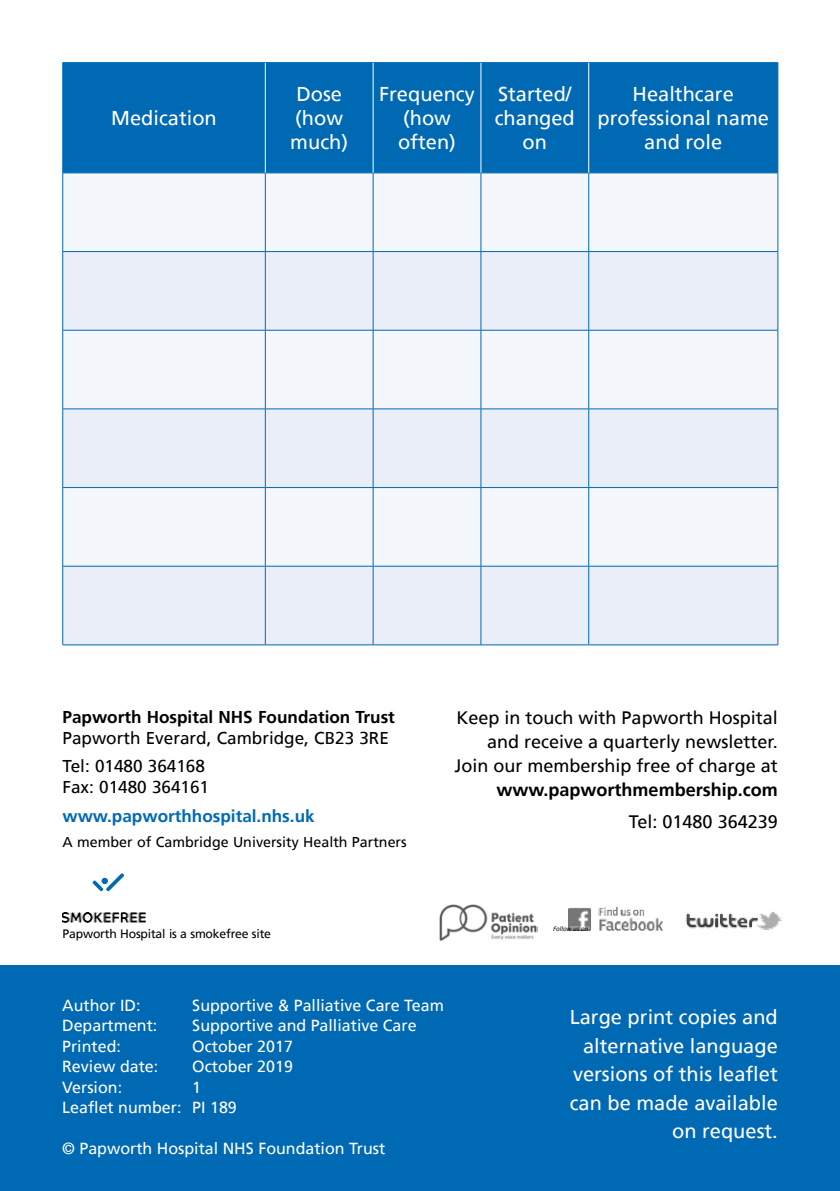
<style>
.page{position:relative;width:840px;height:1191px;background:#fff}
.page>*{position:absolute;margin:0;border:0;box-sizing:border-box;transform-origin:0 0}
.t1{font:20px/24px "Frutiger";color:#fff;text-align:center}
.t2{font:18px/24px "Frutiger";color:#000;text-align:right}
.t3{font:700 18px "Frutiger";color:#000}
.t4{font:17.2px/28.6px "Frutiger";color:#000}
.t5{font:700 17.2px "Frutiger";color:#000}
.t6{font:700 17.2px "Frutiger";color:#0069b4}
.t7{font:16px/20.6px "Frutiger";color:#fff}
.t8{font:14.2px "Frutiger";color:#000}
.t9{font:12.2px "Frutiger";letter-spacing:-.015em;color:#000}
.t10{font:italic 7px "Calibri";color:#000}
</style>
<div class="page">
<div style="left:0;top:965px;width:839px;height:226px;background:#0069b4"></div>
<img style="left:568px;top:907px;width:94px;height:23px">
<img style="left:685px;top:911px;width:98px;height:19px">
<img style="left:439px;top:904px;width:98px;height:37px">
<img style="left:62px;top:912px;width:84px;height:10px">
<svg style="left:92px;top:873px;width:32px;height:18px"></svg>
<div style="left:63px;top:63px;width:714px;height:110px;background:#0069b4"></div>
<div style="left:63px;top:174px;width:714px;height:77px;background:#f4f7fc"></div>
<svg style="left:63px;top:252px;width:714px;height:392px;fill:#e9eef9"></svg>
<hr style="left:62px;top:62px;width:203px;height:1px;background:#0069b4">
<hr style="left:62px;top:63px;width:1px;height:110px;background:#0069b4">
<hr style="left:265px;top:62px;width:108px;height:1px;background:#0069b4">
<hr style="left:373px;top:62px;width:107px;height:1px;background:#0069b4">
<hr style="left:480px;top:62px;width:108px;height:1px;background:#0069b4">
<hr style="left:588px;top:62px;width:189px;height:1px;background:#0069b4">
<hr style="left:777px;top:63px;width:1px;height:110px;background:#0069b4">
<hr style="left:62px;top:173px;width:203px;height:1px;background:#0069b4">
<hr style="left:62px;top:173px;width:1px;height:78px;background:#0069b4">
<hr style="left:265px;top:173px;width:108px;height:1px;background:#0069b4">
<hr style="left:265px;top:173px;width:1px;height:78px;background:#0069b4">
<hr style="left:373px;top:173px;width:107px;height:1px;background:#0069b4">
<hr style="left:372px;top:173px;width:1px;height:78px;background:#0069b4">
<hr style="left:480px;top:173px;width:108px;height:1px;background:#0069b4">
<hr style="left:480px;top:173px;width:1px;height:78px;background:#0069b4">
<hr style="left:588px;top:173px;width:189px;height:1px;background:#0069b4">
<hr style="left:588px;top:173px;width:1px;height:78px;background:#0069b4">
<hr style="left:777px;top:173px;width:1px;height:78px;background:#0069b4">
<hr style="left:62px;top:251px;width:203px;height:1px;background:#0069b4">
<hr style="left:62px;top:252px;width:1px;height:78px;background:#0069b4">
<hr style="left:265px;top:251px;width:108px;height:1px;background:#0069b4">
<hr style="left:265px;top:252px;width:1px;height:78px;background:#0069b4">
<hr style="left:373px;top:251px;width:107px;height:1px;background:#0069b4">
<hr style="left:372px;top:252px;width:1px;height:78px;background:#0069b4">
<hr style="left:480px;top:251px;width:108px;height:1px;background:#0069b4">
<hr style="left:480px;top:252px;width:1px;height:78px;background:#0069b4">
<hr style="left:588px;top:251px;width:189px;height:1px;background:#0069b4">
<hr style="left:588px;top:252px;width:1px;height:78px;background:#0069b4">
<hr style="left:777px;top:252px;width:1px;height:78px;background:#0069b4">
<hr style="left:62px;top:330px;width:203px;height:1px;background:#0069b4">
<hr style="left:62px;top:330px;width:1px;height:78px;background:#0069b4">
<hr style="left:265px;top:330px;width:108px;height:1px;background:#0069b4">
<hr style="left:265px;top:330px;width:1px;height:78px;background:#0069b4">
<hr style="left:373px;top:330px;width:107px;height:1px;background:#0069b4">
<hr style="left:372px;top:330px;width:1px;height:78px;background:#0069b4">
<hr style="left:480px;top:330px;width:108px;height:1px;background:#0069b4">
<hr style="left:480px;top:330px;width:1px;height:78px;background:#0069b4">
<hr style="left:588px;top:330px;width:189px;height:1px;background:#0069b4">
<hr style="left:588px;top:330px;width:1px;height:78px;background:#0069b4">
<hr style="left:777px;top:330px;width:1px;height:78px;background:#0069b4">
<hr style="left:62px;top:408px;width:203px;height:1px;background:#0069b4">
<hr style="left:62px;top:409px;width:1px;height:78px;background:#0069b4">
<hr style="left:265px;top:408px;width:108px;height:1px;background:#0069b4">
<hr style="left:265px;top:409px;width:1px;height:78px;background:#0069b4">
<hr style="left:373px;top:408px;width:107px;height:1px;background:#0069b4">
<hr style="left:372px;top:409px;width:1px;height:78px;background:#0069b4">
<hr style="left:480px;top:408px;width:108px;height:1px;background:#0069b4">
<hr style="left:480px;top:409px;width:1px;height:78px;background:#0069b4">
<hr style="left:588px;top:408px;width:189px;height:1px;background:#0069b4">
<hr style="left:588px;top:409px;width:1px;height:78px;background:#0069b4">
<hr style="left:777px;top:409px;width:1px;height:78px;background:#0069b4">
<hr style="left:62px;top:487px;width:203px;height:1px;background:#0069b4">
<hr style="left:62px;top:488px;width:1px;height:78px;background:#0069b4">
<hr style="left:265px;top:487px;width:108px;height:1px;background:#0069b4">
<hr style="left:265px;top:488px;width:1px;height:78px;background:#0069b4">
<hr style="left:373px;top:487px;width:107px;height:1px;background:#0069b4">
<hr style="left:372px;top:488px;width:1px;height:78px;background:#0069b4">
<hr style="left:480px;top:487px;width:108px;height:1px;background:#0069b4">
<hr style="left:480px;top:488px;width:1px;height:78px;background:#0069b4">
<hr style="left:588px;top:487px;width:189px;height:1px;background:#0069b4">
<hr style="left:588px;top:488px;width:1px;height:78px;background:#0069b4">
<hr style="left:777px;top:488px;width:1px;height:78px;background:#0069b4">
<hr style="left:62px;top:566px;width:203px;height:1px;background:#0069b4">
<hr style="left:62px;top:566px;width:1px;height:78px;background:#0069b4">
<hr style="left:265px;top:566px;width:108px;height:1px;background:#0069b4">
<hr style="left:265px;top:566px;width:1px;height:78px;background:#0069b4">
<hr style="left:373px;top:566px;width:107px;height:1px;background:#0069b4">
<hr style="left:372px;top:566px;width:1px;height:78px;background:#0069b4">
<hr style="left:480px;top:566px;width:108px;height:1px;background:#0069b4">
<hr style="left:480px;top:566px;width:1px;height:78px;background:#0069b4">
<hr style="left:588px;top:566px;width:189px;height:1px;background:#0069b4">
<hr style="left:588px;top:566px;width:1px;height:78px;background:#0069b4">
<hr style="left:777px;top:566px;width:1px;height:78px;background:#0069b4">
<hr style="left:62px;top:644px;width:203px;height:1px;background:#0069b4">
<hr style="left:265px;top:644px;width:108px;height:1px;background:#0069b4">
<hr style="left:373px;top:644px;width:107px;height:1px;background:#0069b4">
<hr style="left:480px;top:644px;width:108px;height:1px;background:#0069b4">
<hr style="left:588px;top:644px;width:189px;height:1px;background:#0069b4">
<hr style="left:265px;top:63px;width:1px;height:110px;background:#fff">
<hr style="left:372px;top:63px;width:1px;height:110px;background:#fff">
<hr style="left:480px;top:63px;width:1px;height:110px;background:#fff">
<hr style="left:588px;top:63px;width:1px;height:110px;background:#fff">
<p class="t1" style="left:111px;top:106px;width:107px">Medication</p>
<p class="t1" style="left:290px;top:82px;width:59px">Dose (how much)</p>
<p class="t1" style="left:379px;top:82px;width:97px">Frequency (how often)</p>
<p class="t1" style="left:494px;top:82px;width:82px">Started/ changed on</p>
<p class="t1" style="left:597px;top:82px;width:173px">Healthcare professional name and role</p>
<p class="t5" style="left:62px;top:707px;width:334px">Papworth Hospital NHS Foundation Trust</p>
<p class="t4" style="left:62px;top:723px;width:328px">Papworth Everard, Cambridge, CB23 3RE<br>Tel: 01480 364168</p>
<p class="t4" style="left:62px;top:772px;width:148px">Fax: 01480 364161</p>
<p class="t6" style="left:62px;top:805px;width:253px">www.papworthhospital.nhs.uk</p>
<p class="t8" style="left:62px;top:833px;width:345px">A member of Cambridge University Health Partners</p>
<p class="t2" style="left:454px;top:705px;width:325px">Keep in touch with Papworth Hospital and receive a quarterly newsletter.<br>Join our membership free of charge at</p>
<p class="t3" style="left:496px;top:779px;width:283px">www.papworthmembership.com</p>
<p class="t2" style="left:628px;top:810px;width:150px">Tel: 01480 364239</p>
<p class="t9" style="left:63px;top:927px;width:210px">Papworth Hospital is a smokefree site</p>
<p class="t7" style="left:62px;top:995px;width:80px">Author ID:</p>
<p class="t7" style="left:192px;top:995px;width:253px">Supportive &amp; Palliative Care Team</p>
<p class="t7" style="left:62px;top:1015px;width:97px">Department:</p>
<p class="t7" style="left:192px;top:1015px;width:226px">Supportive and Palliative Care</p>
<p class="t7" style="left:62px;top:1036px;width:60px">Printed:</p>
<p class="t7" style="left:192px;top:1036px;width:102px">October 2017</p>
<p class="t7" style="left:62px;top:1056px;width:98px">Review date:</p>
<p class="t7" style="left:192px;top:1056px;width:102px">October 2019</p>
<p class="t7" style="left:62px;top:1077px;width:61px">Version:</p>
<p class="t7" style="left:62px;top:1077px;width:176px;text-indent:130px">1<br>Leaflet number: PI 189</p>
<p class="t7" style="left:62px;top:1138px;width:324px">© Papworth Hospital NHS Foundation Trust</p>
<p class="t10" style="left:553px;top:923px;width:37px">Follow us on</p>
<p class="t1" style="left:569px;top:1003px;width:209px;line-height:28.4px;text-align:right">Large print copies and alternative language versions of this leaflet can be made available on request.</p>
</div>
